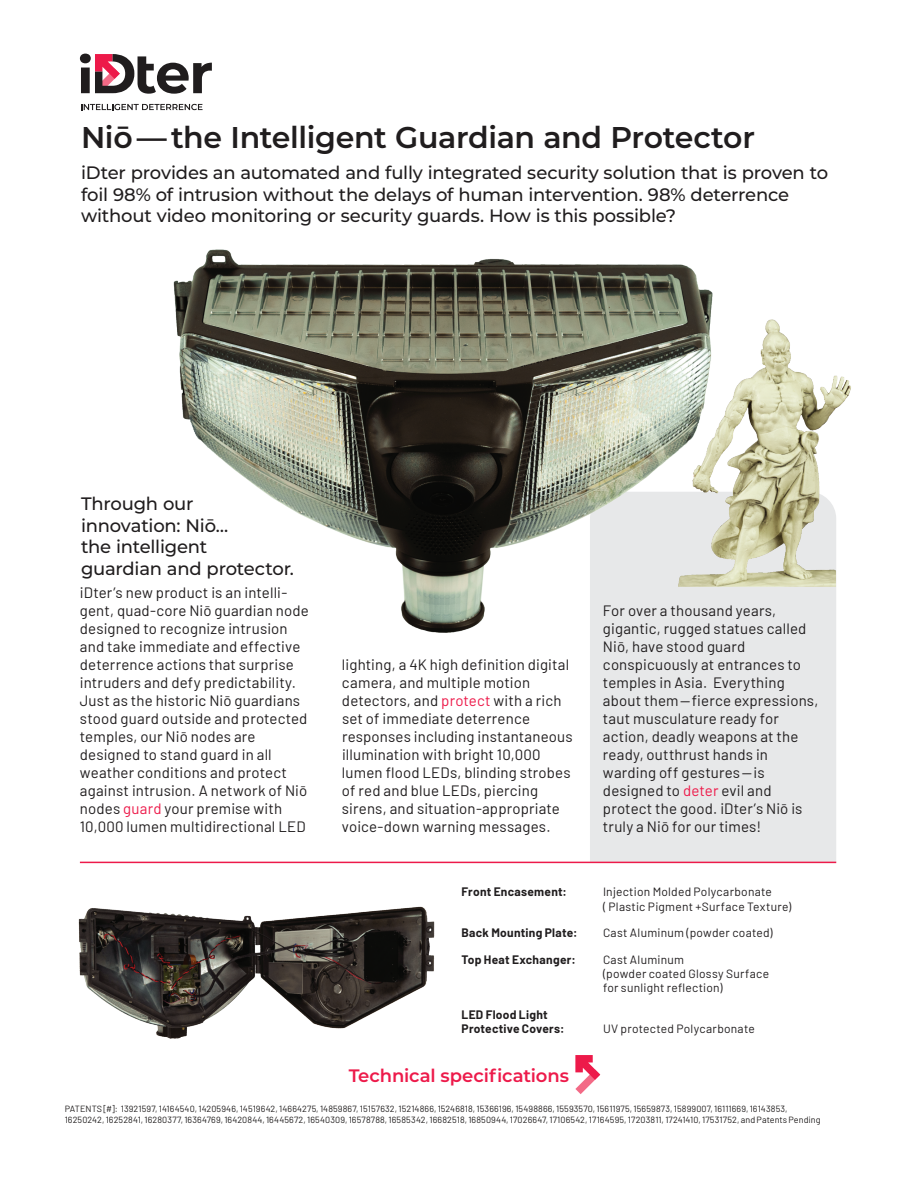
<style>
.page{position:relative;width:918px;height:1188px;background:#fff}
.page>*{position:absolute;margin:0;border:0;box-sizing:border-box;transform-origin:0 0}
.t1{font:600 30px "Montserrat";letter-spacing:-.01em;color:#201d1e}
.t2{font:500 18px/21.6px "Montserrat";letter-spacing:-.01em;color:#201d1e}
.t3{font:600 18px "Montserrat";letter-spacing:-.005em;color:#ed1a4a}
.t4{font:15px/18px "Barlow";letter-spacing:.01em;color:#201d1e}
.t5{font:12px/14.4px "Barlow";letter-spacing:.02em;color:#201d1e}
.t6{font:700 12px/14.4px "Barlow";letter-spacing:.02em;color:#201d1e}
.t7{font:9px/10.8px "Barlow";letter-spacing:.015em;color:#211e1e}
.s1{color:#ed1a4a}
</style>
<div class="page">
<img style="left:78px;top:861px;width:370px;height:178px">
<div style="left:590px;top:586px;width:246px;height:276px;background:#e7e8e9"></div>
<img style="left:173px;top:249px;width:571px;height:402px">
<img style="left:674px;top:310px;width:177px;height:276px">
<svg style="left:81px;top:104px;width:122px;height:6px"></svg>
<svg style="left:80px;top:54px;width:132px;height:40px"></svg>
<hr style="left:80px;top:862px;width:756px;height:1px;background:#ed1a4a">
<svg style="left:575px;top:1055px;width:25px;height:39px"></svg>
<h1 class="t1" style="left:81px;top:116px;width:675px">Niō—the Intelligent Guardian and Protector</h1>
<p class="t2" style="left:81px;top:161px;width:749px">iDter provides an automated and fully integrated security solution that is proven to foil 98% of intrusion without the delays of human intervention. 98% deterrence without video monitoring or security guards. How is this possible?</p>
<p class="t2" style="left:81px;top:492px;width:214px">Through our innovation: Niō…<br>the intelligent<br>guardian and protector.</p>
<p class="t4" style="left:80px;top:583px;width:230px">iDter’s new product is an intelli&shy;gent, quad-core Niō guardian node designed to recognize intrusion and take immediate and effective deterrence actions that surprise intruders and defy predictability.<br>Just as the historic Niō guardians stood guard outside and protected temples, our Niō nodes are designed to stand guard in all weather conditions and protect against intrusion. A network of Niō nodes <span class="s1">guard</span> your premise with<br>10,000 lumen multidirectional LED</p>
<p class="t4" style="left:342px;top:654px;width:232px">lighting, a 4K high definition digital camera, and multiple motion detectors, and <span class="s1">protect</span> with a rich set of immediate deterrence responses including instantaneous illumination with bright 10,000 lumen flood LEDs, blinding strobes of red and blue LEDs, piercing sirens, and situation-appropriate voice-down warning messages.</p>
<p class="t4" style="left:603px;top:600px;width:217px">For over a thousand years, gigantic, rugged statues called<br>Niō, have stood guard conspicuously at entrances to temples in Asia. Everything about them—fierce expressions, taut musculature ready for action, deadly weapons at the ready, outthrust hands in warding off gestures—is designed to <span class="s1">deter</span> evil and protect the good. iDter’s Niō is truly a Niō for our times!</p>
<p class="t5" style="left:603px;top:884px;width:190px">Injection Molded Polycarbonate<br>( Plastic Pigment +Surface Texture)</p>
<p class="t5" style="left:603px;top:925px;width:171px">Cast Aluminum (powder coated)</p>
<p class="t5" style="left:603px;top:951px;width:168px">Cast Aluminum<br>(powder coated Glossy Surface for sunlight reflection)</p>
<p class="t5" style="left:603px;top:1021px;width:153px">UV protected Polycarbonate</p>
<p class="t6" style="left:462px;top:884px;width:107px">Front Encasement:</p>
<p class="t6" style="left:462px;top:925px;width:118px">Back Mounting Plate:</p>
<p class="t6" style="left:462px;top:951px;width:116px">Top Heat Exchanger:</p>
<p class="t6" style="left:462px;top:1006px;width:104px">LED Flood Light<br>Protective Covers:</p>
<p class="t3" style="left:349px;top:1063px;width:222px">Technical specifications</p>
<p class="t7" style="left:65px;top:1103px;width:757px">PATENTS [#]: 13921597, 14164540, 14205946, 14519642, 14664275, 14859867, 15157632, 15214866, 15246818, 15366196, 15498866, 15593570, 15611975, 15659873, 15899007, 16111669, 16143853,<br>16250242, 16252841, 16280377, 16364769, 16420844, 16445672, 16540309, 16578788, 16585342, 16682518, 16850944, 17026647, 17106542, 17164595, 17203811, 17241410, 17531752, and Patents Pending</p>
</div>
